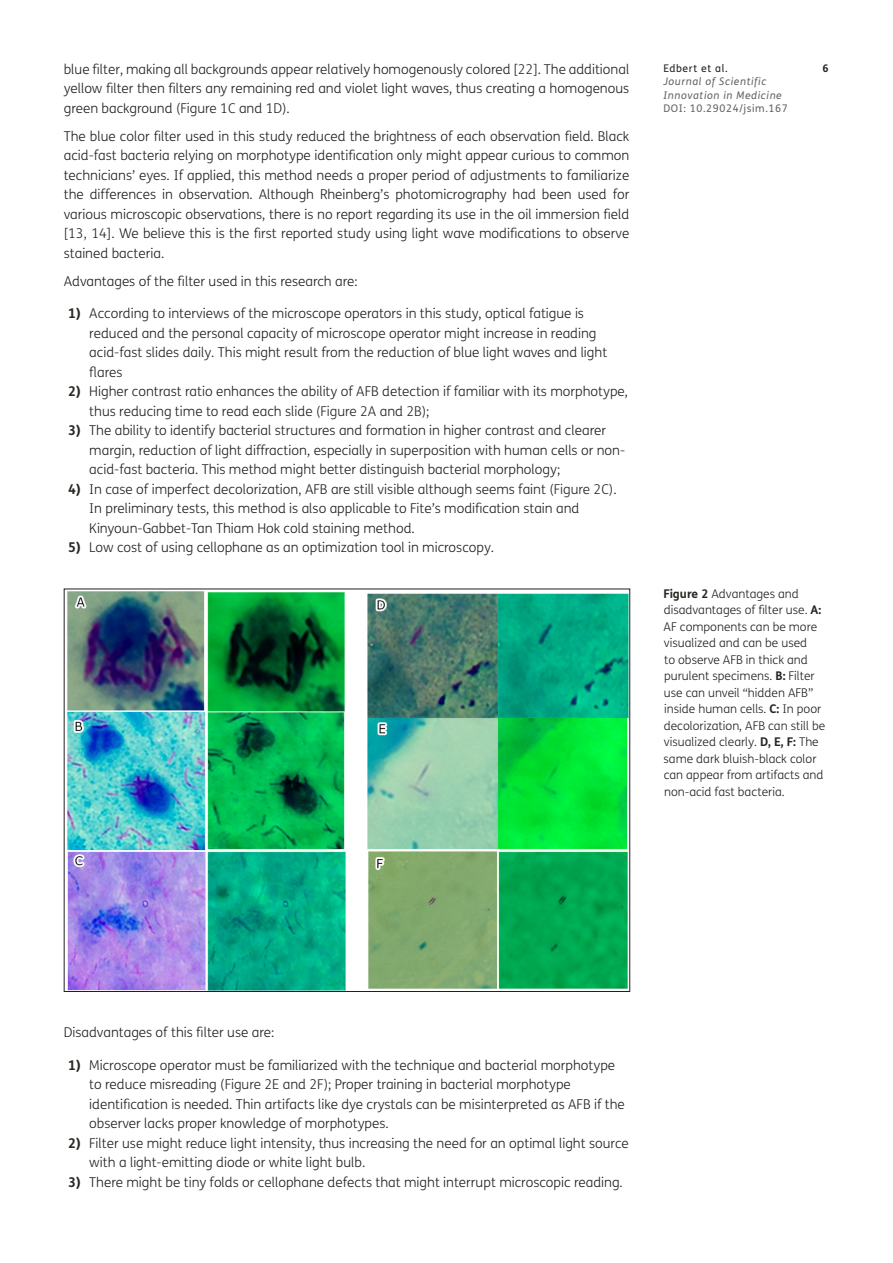
<style>
.page{position:relative;width:893px;height:1263px;background:#fff}
.page>*{position:absolute;margin:0;border:0;box-sizing:border-box;transform-origin:0 0}
.Numbered_Copy{font:300 13.5px/19.5px "FS Me";color:#231f20}
.Body_Copy{font:300 13.5px/19.5px "FS Me";color:#231f20;text-align:justify}
.Figure_copy{font:300 12px/16.5px "FS Me";color:#231f20}
.t1{font:italic 10.5px/13.5px "FS Me";letter-spacing:.06em;color:#636366}
.t2{font:10.5px "FS Me";letter-spacing:.06em;color:#636366}
.t3{font:10.5px "FS Me";letter-spacing:.06em;color:#231f20}
.t4{font:700 10.5px "FS Me";color:#231f20}
.s1{color:#272822}
.s2{font-weight:700;color:#272822}
</style>
<div class="page">
<img style="left:67px;top:591px;width:561px;height:399px">
<p class="Body_Copy" style="left:64px;top:60px;width:567px">blue filter, making all backgrounds appear relatively homogenously colored <span class="s1">[22]</span>. The additional yellow filter then filters any remaining red and violet light waves, thus creating a homogenous green background <span class="s1">(Figure 1C</span> and <span class="s1">1D)</span>.</p>
<p class="Body_Copy" style="left:64px;top:127px;width:567px">The blue color filter used in this study reduced the brightness of each observation field. Black acid-fast bacteria relying on morphotype identification only might appear curious to common technicians’ eyes. If applied, this method needs a proper period of adjustments to familiarize the differences in observation. Although Rheinberg’s photomicrography had been used for various microscopic observations, there is no report regarding its use in the oil immersion field <span class="s1">[13, 14]</span>. We believe this is the first reported study using light wave modifications to observe stained bacteria.</p>
<p class="Body_Copy" style="left:64px;top:272px;width:295px">Advantages of the filter used in this research are:</p>
<p class="Numbered_Copy" style="left:89px;top:304px;width:519px;text-indent:-21px"><span class="s2">1)</span> According to interviews of the microscope operators in this study, optical fatigue is reduced and the personal capacity of microscope operator might increase in reading acid-fast slides daily. This might result from the reduction of blue light waves and light flares</p>
<p class="Numbered_Copy" style="left:89px;top:382px;width:540px;text-indent:-21px"><span class="s2">2)</span> Higher contrast ratio enhances the ability of AFB detection if familiar with its morphotype, thus reducing time to read each slide <span class="s1">(Figure 2A</span> and <span class="s1">2B)</span>;</p>
<p class="Numbered_Copy" style="left:89px;top:421px;width:537px;text-indent:-21px"><span class="s2">3)</span> The ability to identify bacterial structures and formation in higher contrast and clearer margin, reduction of light diffraction, especially in superposition with human cells or non&shy;acid-fast bacteria. This method might better distinguish bacterial morphology;</p>
<p class="Numbered_Copy" style="left:89px;top:480px;width:529px;text-indent:-21px"><span class="s2">4)</span> In case of imperfect decolorization, AFB are still visible although seems faint <span class="s1">(Figure 2C)</span>.<br>In preliminary tests, this method is also applicable to Fite’s modification stain and<br>Kinyoun-Gabbet-Tan Thiam Hok cold staining method.</p>
<p class="Numbered_Copy" style="left:68px;top:538px;width:428px"><span class="s2">5)</span> Low cost of using cellophane as an optimization tool in microscopy.</p>
<p class="t3" style="left:663px;top:62px;width:66px">Edbert et al.</p>
<p class="t4" style="left:823px;top:61px;width:8px">6</p>
<p class="t1" style="left:663px;top:75px;width:120px">Journal of Scientific<br>Innovation in Medicine</p>
<p class="t2" style="left:663px;top:102px;width:126px">DOI: 10.29024/jsim.167</p>
<p class="Figure_copy" style="left:663px;top:585px;width:163px"><span class="s2">Figure 2</span> Advantages and disadvantages of filter use. <span class="s2">A:<br></span>AF components can be more visualized and can be used<br>to observe AFB in thick and purulent specimens. <span class="s2">B:</span> Filter use can unveil “hidden AFB” inside human cells. <span class="s2">C:</span> In poor decolorization, AFB can still be visualized clearly. <span class="s2">D, E, F:</span> The same dark bluish-black color can appear from artifacts and non-acid fast bacteria.</p>
<p class="Body_Copy" style="left:64px;top:1023px;width:212px">Disadvantages of this filter use are:</p>
<p class="Numbered_Copy" style="left:89px;top:1055px;width:537px;text-indent:-21px"><span class="s2">1)</span> Microscope operator must be familiarized with the technique and bacterial morphotype to reduce misreading <span class="s1">(Figure 2E</span> and <span class="s1">2F)</span>; Proper training in bacterial morphotype identification is needed. Thin artifacts like dye crystals can be misinterpreted as AFB if the observer lacks proper knowledge of morphotypes.</p>
<p class="Numbered_Copy" style="left:89px;top:1133px;width:541px;text-indent:-21px"><span class="s2">2)</span> Filter use might reduce light intensity, thus increasing the need for an optimal light source with a light-emitting diode or white light bulb.</p>
<p class="Numbered_Copy" style="left:68px;top:1172px;width:556px"><span class="s2">3)</span> There might be tiny folds or cellophane defects that might interrupt microscopic reading.</p>
</div>
